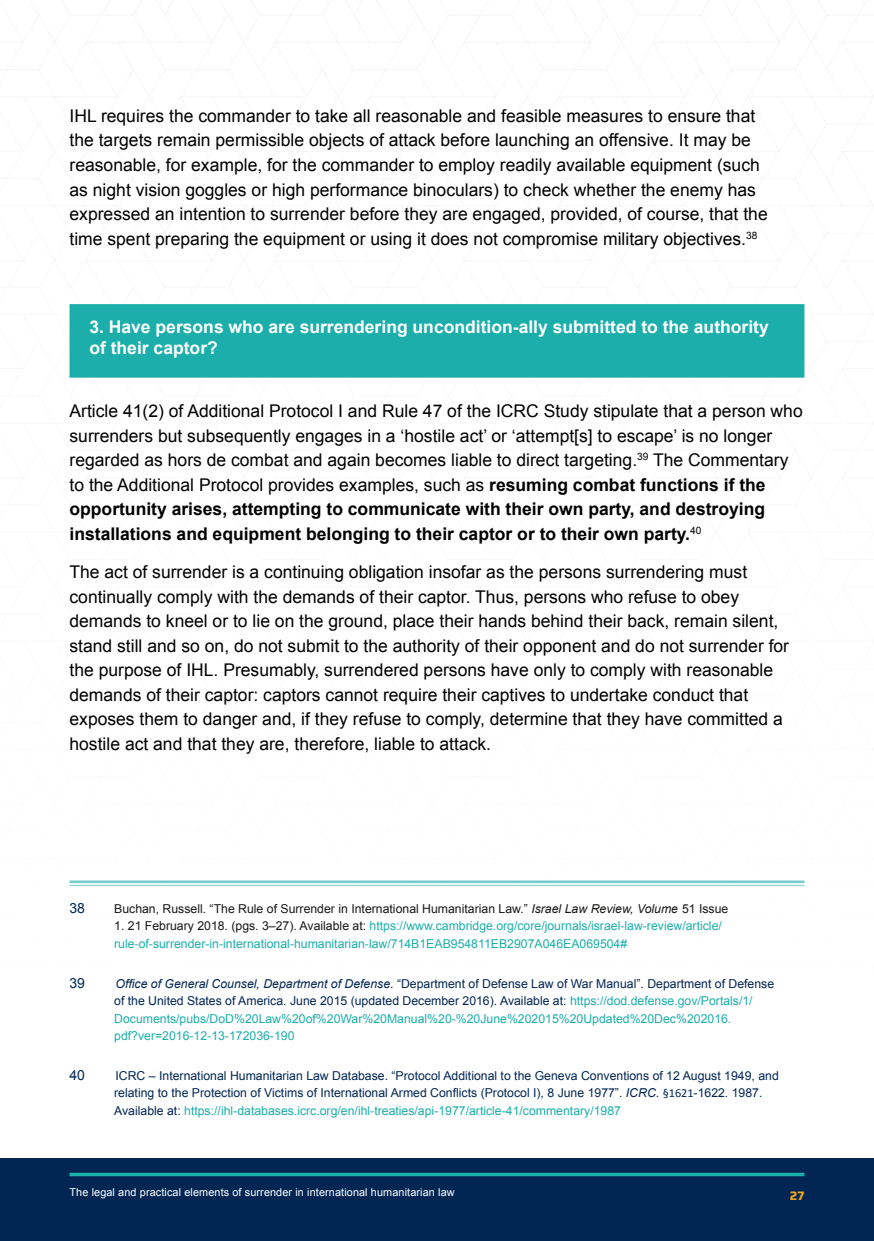
<style>
.page{position:relative;width:874px;height:1241px;background:#fff}
.page>*{position:absolute;margin:0;border:0;box-sizing:border-box;transform-origin:0 0}
.t1{font:17.5px/24.5px "Arial";color:#000}
.t2{font:700 17.5px/21px "Arial";color:#fff}
.t3{font:14px "Arial";color:#022653}
.t4{font:12.25px/17.5px "Arial";color:#1baeaa}
.t5{font:12.25px/17.5px "Arial";color:#022653}
.t6{font:12.25px "Arial";color:#181817}
.t7{font:700 12.25px "Saira";color:#f5a717}
.t8{font:10.85px "Arial";letter-spacing:.01em;color:#fff}
.s1{font-weight:700}
.s2{font-style:italic}
.s3{color:#181817}
.s4{font-style:italic;color:#022653}
.s5{color:#022653}
.s6{font-family:"Calibri"}
.s7{color:#1baeaa}
</style>
<div class="page">
<div style="left:0;top:1158px;width:873px;height:82px;background:#022653"></div>
<hr style="left:69px;top:1172px;width:735px;height:3px;background:#1baeaa">
<div style="left:69px;top:304px;width:735px;height:73px;background:#1baeaa"></div>
<hr style="left:69px;top:880px;width:735px;height:3px;background:#76cecc">
<hr style="left:69px;top:884px;width:735px;height:1px;background:#76cecc">
<p class="t1" style="left:69px;top:104px;width:699px">IHL requires the commander to take all reasonable and feasible measures to ensure that the targets remain permissible objects of attack before launching an offensive. It may be reasonable, for example, for the commander to employ readily available equipment (such as night vision goggles or high performance binoculars) to check whether the enemy has expressed an intention to surrender before they are engaged, provided, of course, that the time spent preparing the equipment or using it does not compromise military objectives.<sup>38</sup></p>
<p class="t2" style="left:89px;top:317px;width:680px">3. Have persons who are surrendering uncondition-ally submitted to the authority of their captor?</p>
<p class="t1" style="left:69px;top:399px;width:734px">Article 41(2) of Additional Protocol I and Rule 47 of the ICRC Study stipulate that a person who surrenders but subsequently engages in a ‘hostile act’ or ‘attempt[s] to escape’ is no longer regarded as hors de combat and again becomes liable to direct targeting.<sup>39</sup> The Commentary to the Additional Protocol provides examples, such as <span class="s1">resuming combat functions if the opportunity arises, attempting to communicate with their own party, and destroying installations and equipment belonging to their captor or to their own party.</span><sup>40</sup></p>
<p class="t1" style="left:69px;top:560px;width:720px">The act of surrender is a continuing obligation insofar as the persons surrendering must continually comply with the demands of their captor. Thus, persons who refuse to obey demands to kneel or to lie on the ground, place their hands behind their back, remain silent, stand still and so on, do not submit to the authority of their opponent and do not surrender for the purpose of IHL. Presumably, surrendered persons have only to comply with reasonable demands of their captor: captors cannot require their captives to undertake conduct that exposes them to danger and, if they refuse to comply, determine that they have committed a hostile act and that they are, therefore, liable to attack.</p>
<p class="t3" style="left:69px;top:898px;width:17px">38</p>
<p class="t6" style="left:114px;top:900px;width:615px">Buchan, Russell. “The Rule of Surrender in International Humanitarian Law.” <span class="s2">Israel Law Review, Volume</span> 51 Issue</p>
<p class="t4" style="left:114px;top:917px;width:609px"><span class="s3">1. 21 February 2018. (pgs. 3–27). Available at:</span> https://www.cambridge.org/core/journals/israel-law-review/article/ rule-of-surrender-in-international-humanitarian-law/714B1EAB954811EB2907A046EA069504#</p>
<p class="t3" style="left:69px;top:973px;width:17px">39</p>
<p class="t4" style="left:114px;top:974px;width:661px"><span class="s4">Office of General Counsel, Department of Defense</span><span class="s5">. “Department of Defense Law of War Manual”. Department of Defense of the United States of America. June 2015 (updated December 2016). Available at:</span> https://dod.defense.gov/Portals/1/ Documents/pubs/DoD%20Law%20of%20War%20Manual%20-%20June%202015%20Updated%20Dec%202016. pdf?ver=2016-12-13-172036-190</p>
<p class="t3" style="left:69px;top:1065px;width:17px">40</p>
<p class="t5" style="left:114px;top:1066px;width:665px">ICRC – International Humanitarian Law Database. “Protocol Additional to the Geneva Conventions of 12 August 1949, and relating to the Protection of Victims of International Armed Conflicts (Protocol I), 8 June 1977”. <span class="s2">ICRC</span>. <span class="s6">§1621</span>-1622. 1987.<br>Available at: <span class="s7">https://ihl-databases.icrc.org/en/ihl-treaties/api-1977/article-41/commentary/1987</span></p>
<p class="t8" style="left:69px;top:1184px;width:386px">The legal and practical elements of surrender in international humanitarian law</p>
<p class="t7" style="left:789px;top:1185px;width:16px">27</p>
</div>
